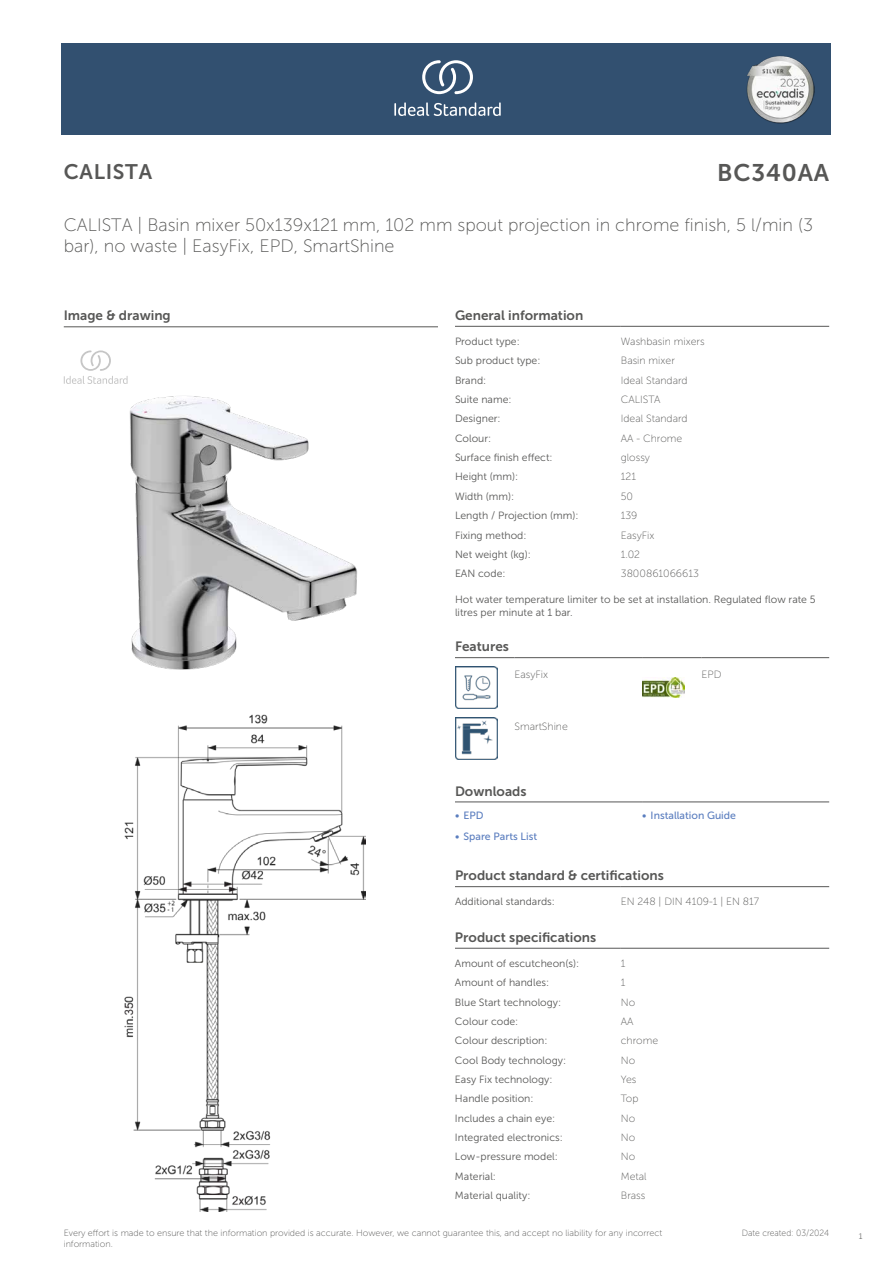
<style>
.page{position:relative;width:893px;height:1263px;background:#fff}
.page>*{position:absolute;margin:0;border:0;box-sizing:border-box;transform-origin:0 0}
.t1{font:24px "Museo Sans 700";letter-spacing:.035em;color:#575756}
.t2{font:21px "Museo Sans 700";letter-spacing:.035em;color:#575756}
.t3{font:18px/21.6px "Museo Sans 100";color:#575756}
.t4{font:13.5px "Museo Sans 700";color:#575756}
.t5{font:10.5px/12.6px "Museo Sans 300";color:#575756}
.t6{font:10.5px "Museo Sans 100";color:#575756}
.t7{font:10.5px "Museo Sans 500";color:#5b7ebf}
.t8{font:9px/10.8px "Museo Sans 100";color:#575756}
.t9{font:9px "Museo Sans 100";color:#575756;scale:.95 1}
.t10{font:300 9px "Calibri";color:#575756;scale:.95 1}
</style>
<div class="page">
<div style="left:62px;top:43px;width:769px;height:91px;background:#325070"></div>
<hr style="left:455px;top:326px;width:166px;height:1px;background:#575756">
<hr style="left:621px;top:326px;width:208px;height:1px;background:#575756">
<hr style="left:455px;top:657px;width:59px;height:1px;background:#575756">
<hr style="left:514px;top:657px;width:128px;height:1px;background:#575756">
<hr style="left:642px;top:657px;width:60px;height:1px;background:#575756">
<hr style="left:702px;top:657px;width:127px;height:1px;background:#575756">
<img style="left:455px;top:666px;width:42px;height:43px">
<img style="left:642px;top:677px;width:43px;height:21px">
<img style="left:455px;top:717px;width:42px;height:43px">
<hr style="left:455px;top:802px;width:187px;height:1px;background:#575756">
<hr style="left:642px;top:802px;width:187px;height:1px;background:#575756">
<hr style="left:455px;top:886px;width:166px;height:1px;background:#575756">
<hr style="left:621px;top:886px;width:208px;height:1px;background:#575756">
<hr style="left:455px;top:948px;width:166px;height:1px;background:#575756">
<hr style="left:621px;top:948px;width:208px;height:1px;background:#575756">
<img style="left:124px;top:714px;width:242px;height:497px">
<hr style="left:64px;top:327px;width:374px;height:1px;background:#575756">
<svg style="left:64px;top:350px;width:64px;height:34px"></svg>
<img style="left:129px;top:396px;width:228px;height:274px">
<svg style="left:394px;top:102px;width:107px;height:14px"></svg>
<svg style="left:422px;top:60px;width:51px;height:34px"></svg>
<img style="left:746px;top:56px;width:68px;height:67px">
<h2 class="t2" style="left:64px;top:160px;width:90px">CALISTA</h2>
<h1 class="t1" style="left:717px;top:160px;width:113px">BC340AA</h1>
<h3 class="t3" style="left:64px;top:214px;width:751px">CALISTA | Basin mixer 50x139x121 mm, 102 mm spout projection in chrome finish, 5 l/min (3 bar), no waste | EasyFix, EPD, SmartShine</h3>
<p class="t4" style="left:64px;top:308px;width:108px">Image &amp; drawing</p>
<p class="t4" style="left:455px;top:308px;width:130px">General information</p>
<p class="t5" style="left:455px;top:335px;width:66px">Product type:</p>
<p class="t6" style="left:621px;top:336px;width:85px">Washbasin mixers</p>
<p class="t5" style="left:455px;top:354px;width:87px">Sub product type:</p>
<p class="t6" style="left:621px;top:355px;width:56px">Basin mixer</p>
<p class="t5" style="left:455px;top:374px;width:33px">Brand:</p>
<p class="t6" style="left:621px;top:374px;width:68px">Ideal Standard</p>
<p class="t5" style="left:455px;top:393px;width:58px">Suite name:</p>
<p class="t6" style="left:621px;top:394px;width:41px">CALISTA</p>
<p class="t5" style="left:455px;top:413px;width:47px">Designer:</p>
<p class="t6" style="left:621px;top:413px;width:68px">Ideal Standard</p>
<p class="t5" style="left:455px;top:432px;width:38px">Colour:</p>
<p class="t6" style="left:621px;top:433px;width:63px">AA - Chrome</p>
<p class="t5" style="left:455px;top:451px;width:99px">Surface finish effect:</p>
<p class="t6" style="left:621px;top:452px;width:31px">glossy</p>
<p class="t5" style="left:455px;top:471px;width:65px">Height (mm):</p>
<p class="t6" style="left:621px;top:471px;width:17px">121</p>
<p class="t5" style="left:455px;top:490px;width:61px">Width (mm):</p>
<p class="t6" style="left:621px;top:491px;width:14px">50</p>
<p class="t5" style="left:455px;top:509px;width:125px">Length / Projection (mm):</p>
<p class="t6" style="left:621px;top:510px;width:18px">139</p>
<p class="t5" style="left:455px;top:529px;width:73px">Fixing method:</p>
<p class="t6" style="left:621px;top:529px;width:35px">EasyFix</p>
<p class="t5" style="left:455px;top:548px;width:77px">Net weight (kg):</p>
<p class="t6" style="left:621px;top:549px;width:21px">1.02</p>
<p class="t5" style="left:455px;top:567px;width:52px">EAN code:</p>
<p class="t6" style="left:621px;top:568px;width:80px">3800861066613</p>
<p class="t5" style="left:455px;top:593px;width:362px">Hot water temperature limiter to be set at installation. Regulated flow rate 5 litres per minute at 1 bar.</p>
<p class="t4" style="left:455px;top:639px;width:55px">Features</p>
<p class="t6" style="left:514px;top:669px;width:35px">EasyFix</p>
<p class="t6" style="left:702px;top:669px;width:21px">EPD</p>
<p class="t6" style="left:514px;top:720px;width:55px">SmartShine</p>
<p class="t4" style="left:455px;top:783px;width:73px">Downloads</p>
<p class="t7" style="left:455px;top:809px;width:30px">• EPD</p>
<p class="t7" style="left:642px;top:809px;width:95px">• Installation Guide</p>
<p class="t7" style="left:455px;top:830px;width:84px">• Spare Parts List</p>
<p class="t4" style="left:455px;top:868px;width:210px">Product standard &amp; certifications</p>
<p class="t5" style="left:455px;top:895px;width:101px">Additional standards:</p>
<p class="t6" style="left:621px;top:896px;width:140px">EN 248 | DIN 4109-1 | EN 817</p>
<p class="t4" style="left:455px;top:930px;width:143px">Product specifications</p>
<p class="t5" style="left:455px;top:957px;width:126px">Amount of escutcheon(s):</p>
<p class="t6" style="left:621px;top:958px;width:6px">1</p>
<p class="t5" style="left:455px;top:976px;width:96px">Amount of handles:</p>
<p class="t6" style="left:621px;top:977px;width:6px">1</p>
<p class="t5" style="left:455px;top:996px;width:108px">Blue Start technology:</p>
<p class="t6" style="left:621px;top:996px;width:16px">No</p>
<p class="t5" style="left:455px;top:1015px;width:65px">Colour code:</p>
<p class="t6" style="left:621px;top:1016px;width:14px">AA</p>
<p class="t5" style="left:455px;top:1034px;width:94px">Colour description:</p>
<p class="t6" style="left:621px;top:1035px;width:39px">chrome</p>
<p class="t5" style="left:455px;top:1054px;width:113px">Cool Body technology:</p>
<p class="t6" style="left:621px;top:1054px;width:16px">No</p>
<p class="t5" style="left:455px;top:1073px;width:99px">Easy Fix technology:</p>
<p class="t6" style="left:621px;top:1074px;width:17px">Yes</p>
<p class="t5" style="left:455px;top:1092px;width:80px">Handle position:</p>
<p class="t6" style="left:621px;top:1093px;width:19px">Top</p>
<p class="t5" style="left:455px;top:1112px;width:102px">Includes a chain eye:</p>
<p class="t6" style="left:621px;top:1112px;width:16px">No</p>
<p class="t5" style="left:455px;top:1131px;width:109px">Integrated electronics:</p>
<p class="t6" style="left:621px;top:1132px;width:16px">No</p>
<p class="t5" style="left:455px;top:1150px;width:104px">Low-pressure model:</p>
<p class="t6" style="left:621px;top:1151px;width:16px">No</p>
<p class="t5" style="left:455px;top:1170px;width:43px">Material:</p>
<p class="t6" style="left:621px;top:1170px;width:27px">Metal</p>
<p class="t5" style="left:455px;top:1189px;width:77px">Material quality:</p>
<p class="t6" style="left:621px;top:1190px;width:26px">Brass</p>
<p class="t8" style="left:64px;top:1227px;width:600px">Every effort is made to ensure that the information provided is accurate. However, we cannot guarantee this, and accept no liability for any incorrect information.</p>
<p class="t9" style="left:742px;top:1228px;width:93px">Date created: 03/2024</p>
<p class="t10" style="left:858px;top:1230px;width:6px">1</p>
</div>
